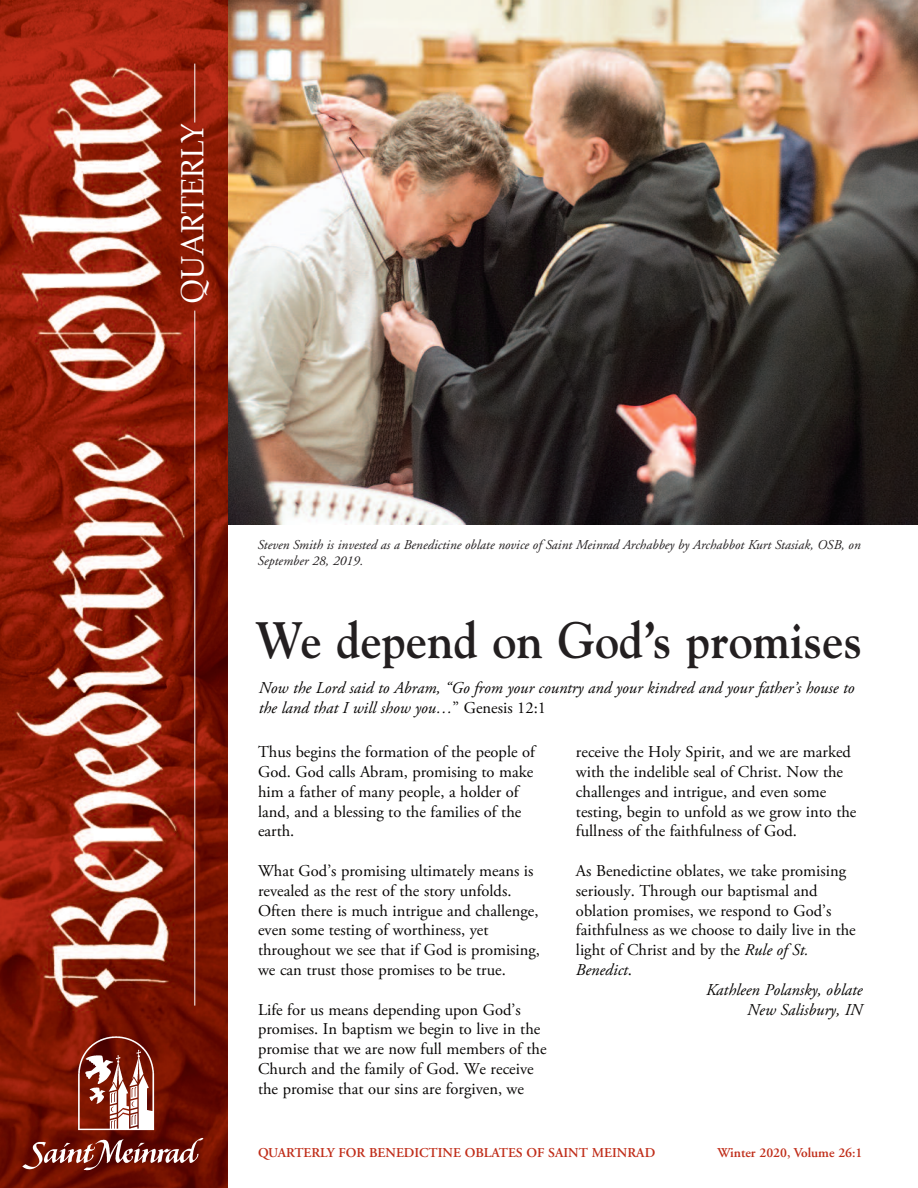
<style>
.page{position:relative;width:918px;height:1188px;background:#fff}
.page>*{position:absolute;margin:0;border:0;box-sizing:border-box;transform-origin:0 0}
.t1{font:700 51px "Goudy";color:#231f20;scale:.94 1}
.t2{font:32.25px "Palatino";color:#fff;scale:.92 1}
.t3{font:16.5px/19.8px "Adobe Garamond Pro";color:#070504}
.t4{font:italic 16.5px/19.8px "Adobe Garamond Pro";color:#070504}
.t5{font:italic 13.5px/16.2px "Adobe Garamond";color:#231f20}
.t6{font:600 13.5px "Adobe Garamond";color:#c02d19}
.s1{font-style:normal}
.s2{font-style:italic}
</style>
<div class="page">
<img style="left:228px;top:0;width:690px;height:524px">
<img style="left:0;top:0;width:228px;height:1188px">
<img style="left:13px;top:52px;width:182px;height:972px">
<img style="left:23px;top:1036px;width:180px;height:135px">
<hr style="left:194px;top:311px;width:1px;height:695px;background:#fff">
<hr style="left:194px;top:64px;width:1px;height:59px;background:#fff">
<h2 class="t2" style="left:177px;top:303px;width:197px;rotate:-90deg">QUARTERLY</h2>
<p class="t5" style="left:257px;top:538px;width:604px">Steven Smith is invested as a Benedictine oblate novice of Saint Meinrad Archabbey by Archabbot Kurt Stasiak, OSB, on<br>September 28, 2019.</p>
<h1 class="t1" style="left:255px;top:610px;width:647px">We depend on God’s promises</h1>
<p class="t4" style="left:259px;top:680px;width:597px">Now the Lord said to Abram, “Go from your country and your kindred and your father’s house to the land that I will show you…<span class="s1">” Genesis 12:1</span></p>
<p class="t3" style="left:258px;top:744px;width:278px">Thus begins the formation of the people of God. God calls Abram, promising to make him a father of many people, a holder of land, and a blessing to the families of the earth.</p>
<p class="t3" style="left:258px;top:862px;width:283px">What God’s promising ultimately means is revealed as the rest of the story unfolds.<br>Often there is much intrigue and challenge, even some testing of worthiness, yet throughout we see that if God is promising, we can trust those promises to be true.</p>
<p class="t3" style="left:258px;top:1001px;width:290px">Life for us means depending upon God’s promises. In baptism we begin to live in the promise that we are now full members of the Church and the family of God. We receive the promise that our sins are forgiven, we</p>
<p class="t3" style="left:576px;top:744px;width:282px">receive the Holy Spirit, and we are marked with the indelible seal of Christ. Now the challenges and intrigue, and even some testing, begin to unfold as we grow into the fullness of the faithfulness of God.</p>
<p class="t3" style="left:576px;top:862px;width:272px">As Benedictine oblates, we take promising</p>
<p class="t3" style="left:576px;top:882px;width:243px">seriously. Through our baptismal and</p>
<p class="t3" style="left:576px;top:902px;width:257px">oblation promises, we respond to God’s</p>
<p class="t3" style="left:576px;top:922px;width:281px">faithfulness as we choose to daily live in the</p>
<p class="t3" style="left:576px;top:942px;width:234px">light of Christ and by the <span class="s2">Rule of St.</span></p>
<p class="t4" style="left:576px;top:961px;width:58px">Benedict<span class="s1">.</span></p>
<p class="t4" style="left:706px;top:981px;width:158px">Kathleen Polansky, oblate</p>
<p class="t4" style="left:747px;top:1001px;width:117px">New Salisbury, IN</p>
<p class="t6" style="left:258px;top:1148px;width:399px">QUARTERLY FOR BENEDICTINE OBLATES OF SAINT MEINRAD</p>
<p class="t6" style="left:717px;top:1148px;width:147px">Winter 2020, Volume 26:1</p>
</div>
